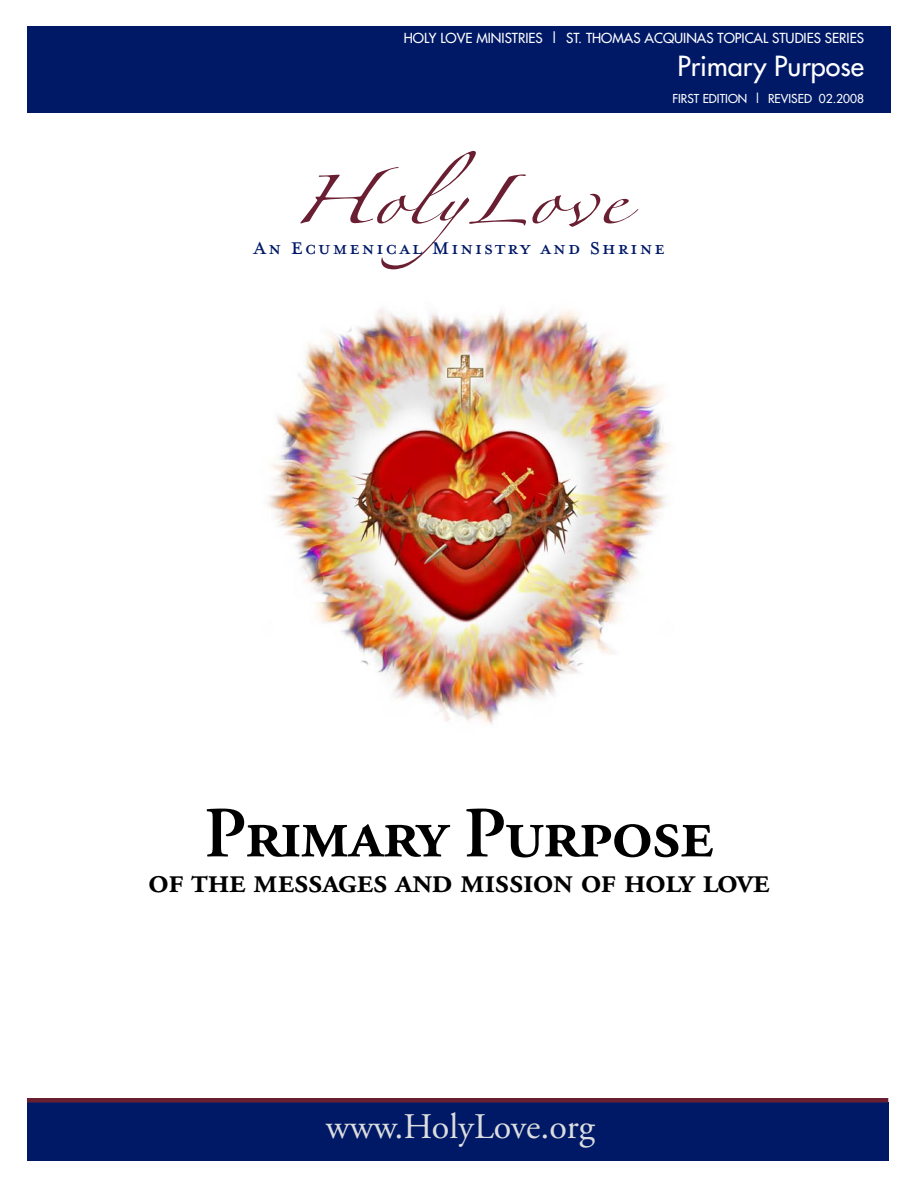
<style>
.page{position:relative;width:918px;height:1188px;background:#fff}
.page>*{position:absolute;margin:0;border:0;box-sizing:border-box;transform-origin:0 0}
.t1{font:108px "Linotype Zapfino One";color:#691f31;scale:1.25 1}
.t2{font:72px "Adobe Garamond Semibold SC";letter-spacing:-.025em;color:#000}
.t3{font:36px "Adobe Garamond Semibold SC";letter-spacing:-.025em;color:#000}
.t4{font:36px "Adobe Garamond";color:#dcddde}
.t5{font:27px "Mrs Eaves Petite Caps";letter-spacing:.05em;color:#001967}
.t6{font:27px "Futura";color:#fff}
.t7{font:13.5px "Futura";color:#fff}
.t8{font:12px "Futura";color:#fff}
</style>
<div class="page">
<div style="left:27px;top:1103px;width:861px;height:58px;background:#001967"></div>
<img style="left:267px;top:308px;width:404px;height:417px">
<hr style="left:27px;top:1098px;width:861px;height:4px;background:#691f31">
<div style="left:27px;top:26px;width:864px;height:86px;background:#001967"></div>
<p class="t7" style="left:404px;top:30px;width:462px">HOLY LOVE MINISTRIES | ST. THOMAS ACQUINAS TOPICAL STUDIES SERIES</p>
<h3 class="t6" style="left:677px;top:48px;width:188px">Primary Purpose</h3>
<p class="t8" style="left:672px;top:91px;width:193px">FIRST EDITION | REVISED 02.2008</p>
<h1 class="t1" style="left:292px;top:122px;width:268px">HolyLove</h1>
<h3 class="t5" style="left:253px;top:236px;width:414px">An Ecumenical Ministry and Shrine</h3>
<h2 class="t2" style="left:204px;top:794px;width:511px">Primary Purpose</h2>
<h3 class="t3" style="left:148px;top:861px;width:623px">of the messages and mission of holy love</h3>
<h3 class="t4" style="left:326px;top:1107px;width:271px">www.HolyLove.org</h3>
</div>
